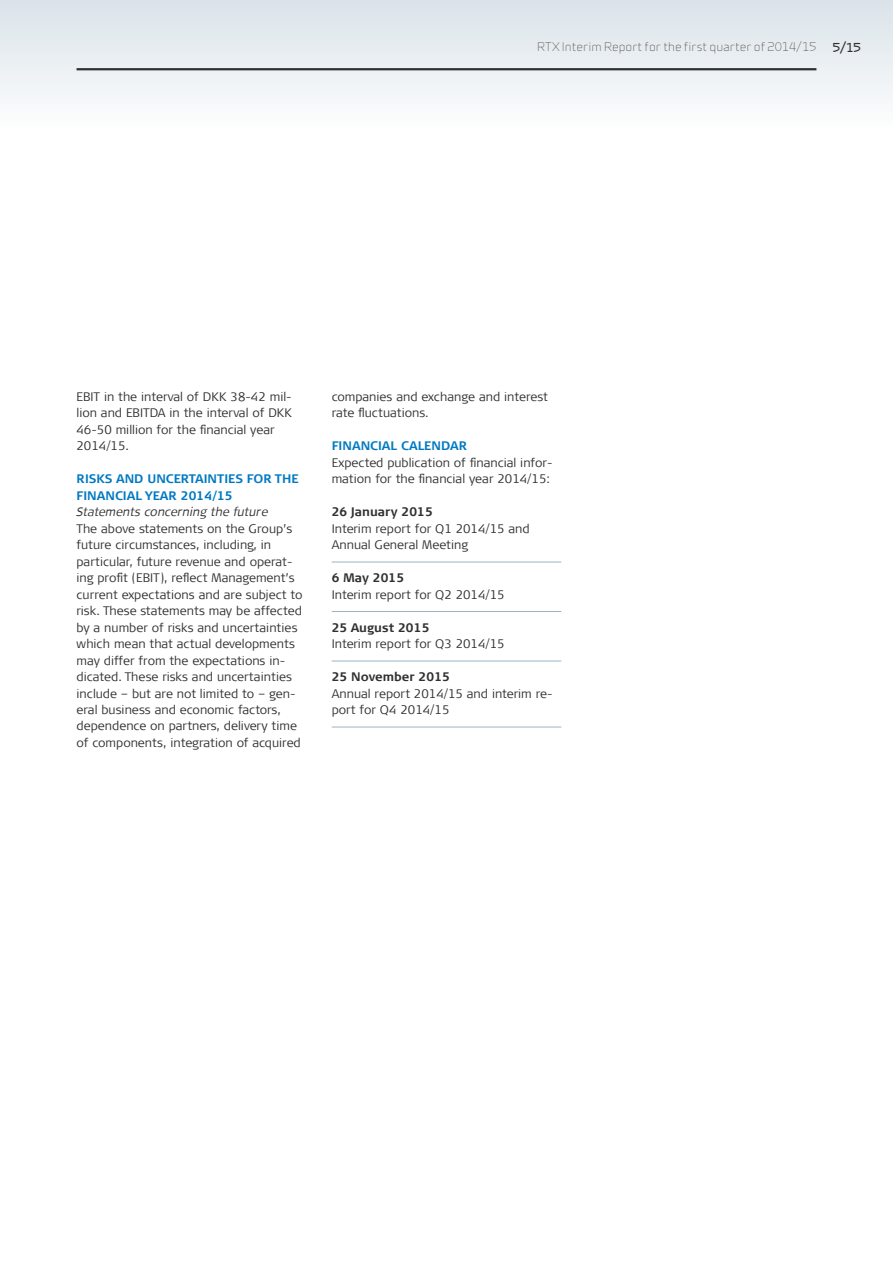
<style>
.page{position:relative;width:893px;height:1263px;background:#fff}
.page>*{position:absolute;margin:0;border:0;box-sizing:border-box;transform-origin:0 0}
.t1{font:300 12.3px/16.5px "Signa Offc";color:#312f30}
.t2{font:700 12.3px/16.5px "Signa Offc";color:#0079c2}
.t3{font:700 12.3px "Signa Offc";color:#312f30}
.t4{font:italic 300 12.3px "Signa Offc";color:#312f30}
.t5{font:700 11.7px "Infinity";color:#312f30}
.t6{font:300 11.25px "Infinity";color:#312f30}
</style>
<div class="page">
<hr style="left:332px;top:562px;width:229px;height:1px;background:#9ab4c5">
<hr style="left:332px;top:611px;width:229px;height:1px;background:#9ab4c5">
<hr style="left:332px;top:661px;width:229px;height:1px;background:#9ab4c5">
<hr style="left:332px;top:727px;width:229px;height:1px;background:#9ab4c5">
<div style="left:0;top:0;width:893px;height:132px;background:linear-gradient(to bottom,#d9e2e8,#fdfdfd)"></div>
<hr style="left:77px;top:68px;width:739px;height:2px;background:#312f30">
<p class="t6" style="left:537px;top:39px;width:281px">RTX Interim Report for the first quarter of 2014/15</p>
<p class="t5" style="left:833px;top:38px;width:30px">5/15</p>
<p class="t1" style="left:77px;top:388px;width:217px">EBIT in the interval of DKK 38-42 mil&shy;lion and EBITDA in the interval of DKK<br>46-50 million for the financial year<br>2014/15.</p>
<p class="t2" style="left:77px;top:470px;width:223px">RISKS AND UNCERTAINTIES FOR THE<br>FINANCIAL YEAR 2014/15</p>
<p class="t4" style="left:77px;top:504px;width:193px">Statements concerning the future</p>
<p class="t1" style="left:77px;top:520px;width:228px">The above statements on the Group’s future circumstances, including, in particular, future revenue and operat&shy;ing profit (EBIT), reflect Management’s current expectations and are subject to risk. These statements may be affected by a number of risks and uncertainties which mean that actual developments may differ from the expectations in&shy;dicated. These risks and uncertainties include – but are not limited to – gen&shy;eral business and economic factors, dependence on partners, delivery time of components, integration of acquired</p>
<p class="t1" style="left:332px;top:388px;width:218px">companies and exchange and interest rate fluctuations.</p>
<p class="t2" style="left:332px;top:437px;width:137px">FINANCIAL CALENDAR</p>
<p class="t1" style="left:332px;top:454px;width:222px">Expected publication of financial infor&shy;mation for the financial year 2014/15:</p>
<p class="t3" style="left:332px;top:505px;width:103px">26 JANUARY 2015</p>
<p class="t1" style="left:332px;top:520px;width:200px">Interim report for Q1 2014/15 and<br>Annual General Meeting</p>
<p class="t3" style="left:332px;top:571px;width:74px">6 MAY 2015</p>
<p class="t1" style="left:332px;top:586px;width:174px">Interim report for Q2 2014/15</p>
<p class="t3" style="left:332px;top:620px;width:99px">25 AUGUST 2015</p>
<p class="t1" style="left:332px;top:635px;width:174px">Interim report for Q3 2014/15</p>
<p class="t3" style="left:332px;top:670px;width:120px">25 NOVEMBER 2015</p>
<p class="t1" style="left:332px;top:685px;width:222px">Annual report 2014/15 and interim re&shy;port for Q4 2014/15</p>
</div>
